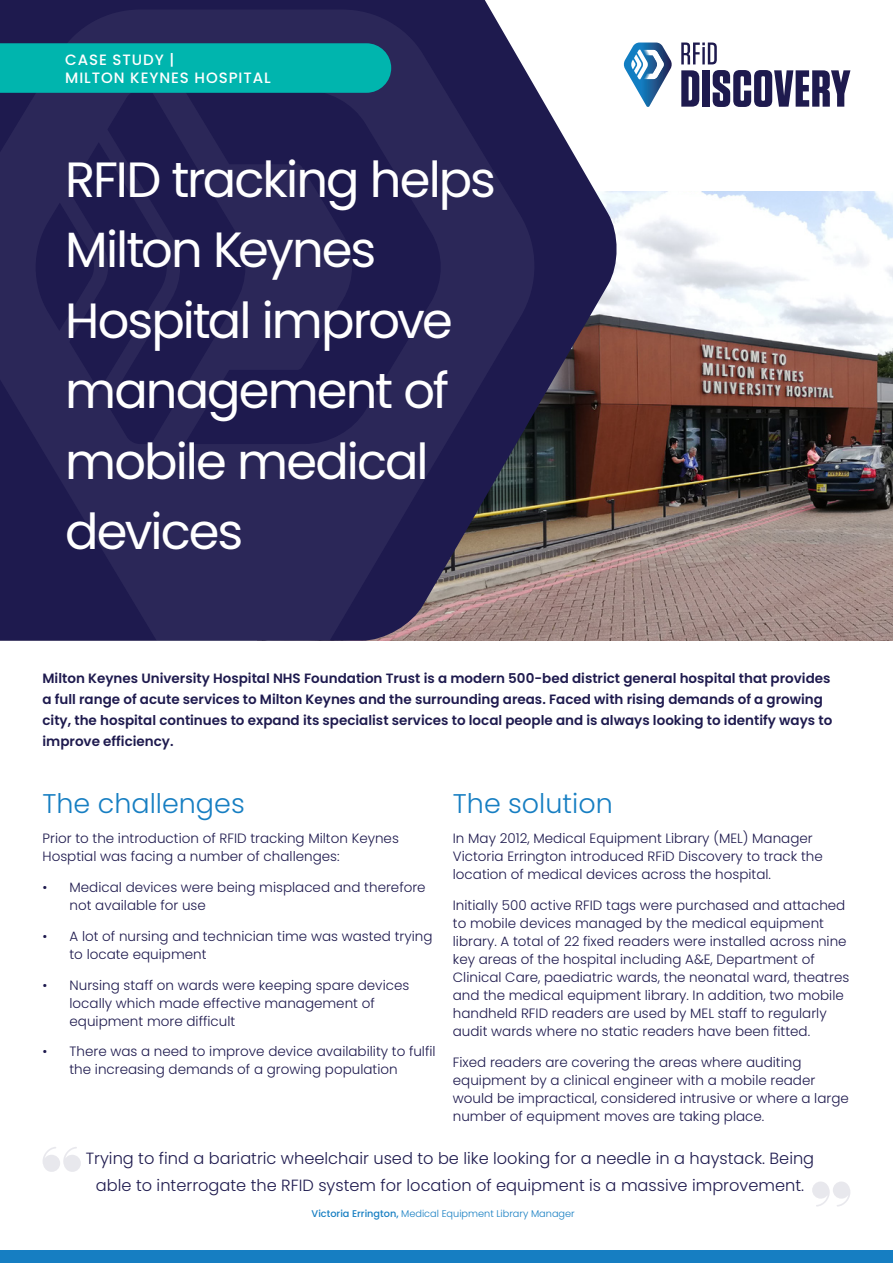
<style>
.page{position:relative;width:893px;height:1263px;background:#fff}
.page>*{position:absolute;margin:0;border:0;box-sizing:border-box;transform-origin:0 0}
.Texte{font:49.5px/70.5px "Poppins";letter-spacing:-.04em;color:#fff}
.Texte-2{font:300 27px "Poppins";color:#167ec2}
.Texte-3{font:300 16.2px/27px "Poppins";color:#1e1a4e;text-align:center}
.t1{font:500 15px "Poppins";letter-spacing:.06em;color:#fff}
.Texte-4{font:300 13.5px/18px "Poppins";color:#1e1a4e}
.Texte-5{font:600 13.5px/21px "Poppins";color:#1e1a4e}
.Texte-6{font:300 9.75px "Poppins";color:#167ec2}
.s1{font-weight:500}
</style>
<div class="page">
<img style="left:619px;top:191px;width:274px;height:450px">
<svg style="left:681px;top:43px;width:36px;height:21px"></svg>
<svg style="left:681px;top:70px;width:18px;height:37px"></svg>
<div style="left:702px;top:70px;width:8px;height:37px;background:#1e1a4e"></div>
<svg style="left:713px;top:70px;width:137px;height:37px"></svg>
<svg style="left:623px;top:43px;width:49px;height:64px"></svg>
<div style="left:0;top:1250px;width:893px;height:13px;background:#167ec2"></div>
<svg style="left:0;top:0;width:619px;height:641px"></svg>
<svg style="left:0;top:10px;width:536px;height:631px;background:#2a2655"></svg>
<div style="left:0;top:43px;width:391px;height:50px;background:#00b5ae"></div>
<svg style="left:43px;top:1147px;width:38px;height:25px"></svg>
<svg style="left:812px;top:1181px;width:38px;height:25px"></svg>
<p class="t1" style="left:65px;top:51px;width:111px">CASE STUDY |</p>
<p class="t1" style="left:65px;top:69px;width:207px">MILTON KEYNES HOSPITAL</p>
<p class="Texte" style="left:65px;top:144px;width:432px">RFID tracking helps<br>Milton Keynes<br>Hospital improve management of mobile medical devices</p>
<p class="Texte-5" style="left:43px;top:668px;width:791px">Milton Keynes University Hospital NHS Foundation Trust is a modern 500-bed district general hospital that provides a full range of acute services to Milton Keynes and the surrounding areas. Faced with rising demands of a growing city, the hospital continues to expand its specialist services to local people and is always looking to identify ways to improve efficiency.</p>
<p class="Texte-2" style="left:43px;top:787px;width:204px">The challenges</p>
<p class="Texte-4" style="left:43px;top:830px;width:358px">Prior to the introduction of RFID tracking Milton Keynes<br>Hosptial was facing a number of challenges:</p>
<p class="Texte-4" style="left:70px;top:878px;width:358px;text-indent:-27px">• Medical devices were being misplaced and therefore not available for use</p>
<p class="Texte-4" style="left:70px;top:927px;width:364px;text-indent:-27px">• A lot of nursing and technician time was wasted trying to locate equipment</p>
<p class="Texte-4" style="left:70px;top:976px;width:341px;text-indent:-27px">• Nursing staff on wards were keeping spare devices locally which made effective management of equipment more difficult</p>
<p class="Texte-4" style="left:70px;top:1043px;width:368px;text-indent:-27px">• There was a need to improve device availability to fulfil the increasing demands of a growing population</p>
<p class="Texte-2" style="left:453px;top:787px;width:161px">The solution</p>
<p class="Texte-4" style="left:453px;top:830px;width:371px">In May 2012, Medical Equipment Library (MEL) Manager<br>Victoria Errington introduced RFiD Discovery to track the location of medical devices across the hospital.</p>
<p class="Texte-4" style="left:453px;top:896px;width:398px">Initially 500 active RFID tags were purchased and attached to mobile devices managed by the medical equipment library. A total of 22 fixed readers were installed across nine key areas of the hospital including A&amp;E, Department of Clinical Care, paediatric wards, the neonatal ward, theatres and the medical equipment library. In addition, two mobile handheld RFID readers are used by MEL staff to regularly audit wards where no static readers have been fitted.</p>
<p class="Texte-4" style="left:453px;top:1053px;width:398px">Fixed readers are covering the areas where auditing equipment by a clinical engineer with a mobile reader would be impractical, considered intrusive or where a large number of equipment moves are taking place.</p>
<p class="Texte-3" style="left:86px;top:1145px;width:730px">Trying to find a bariatric wheelchair used to be like looking for a needle in a haystack. Being able to interrogate the RFID system for location of equipment is a massive improvement.</p>
<p class="Texte-6" style="left:312px;top:1208px;width:265px"><span class="s1">Victoria Errington,</span> Medical Equipment Library Manager</p>
</div>
